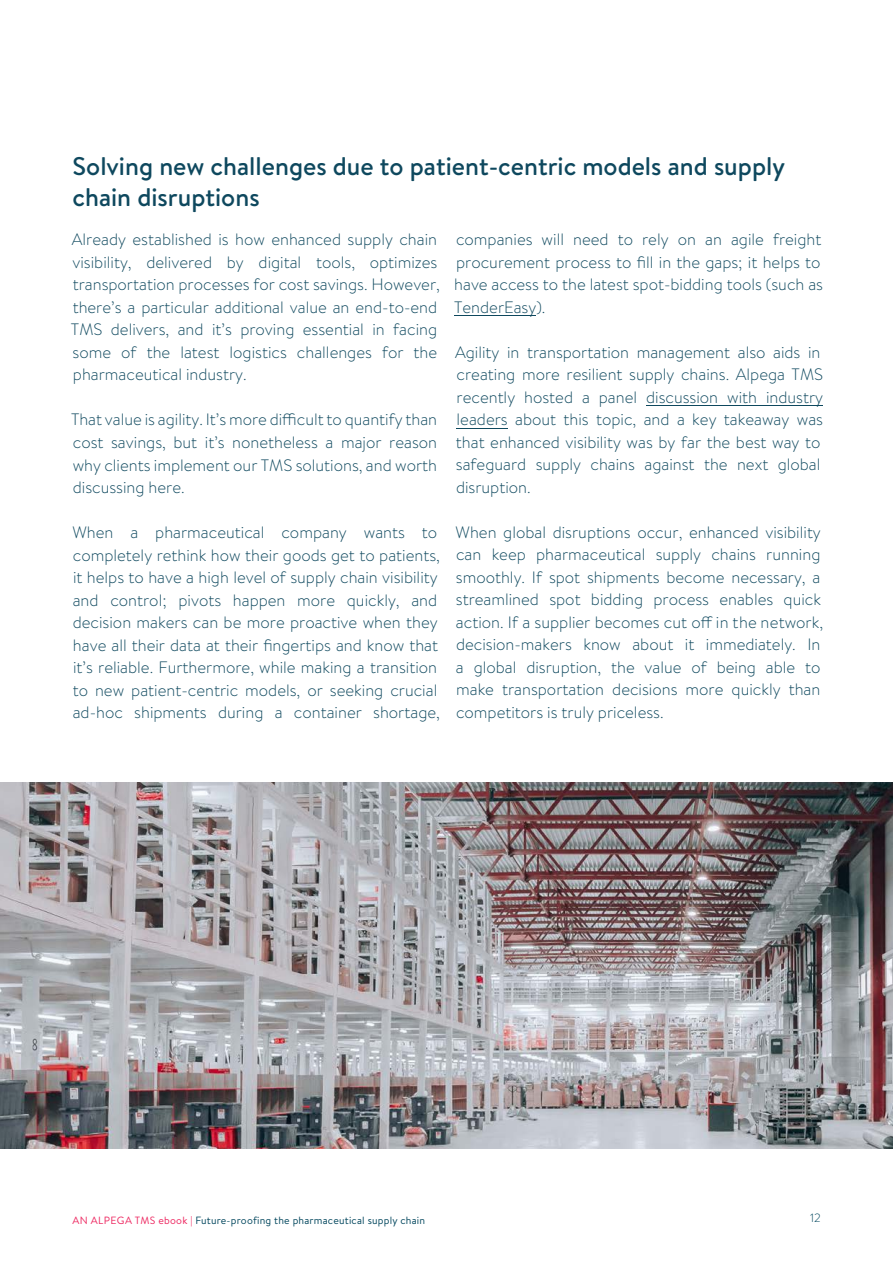
<style>
.page{position:relative;width:893px;height:1263px;background:#fff}
.page>*{position:absolute;margin:0;border:0;box-sizing:border-box;transform-origin:0 0}
.t1{font:500 25.5px/30.6px "Brandon Text";color:#0e485e}
.t2{font:300 16.5px/22.5px "Brandon Text";color:#0e485e}
.t3{font:300 12px "Brandon Text";color:#02475e}
.t4{font:10.5px "Brandon Text";letter-spacing:.02em;color:#03475e}
.s1{color:#ed2760}
</style>
<div class="page">
<img style="left:0;top:782px;width:893px;height:366px">
<hr style="left:455px;top:315px;width:81px;height:1px;background:#0e485e">
<hr style="left:646px;top:405px;width:177px;height:1px;background:#0e485e">
<hr style="left:457px;top:428px;width:51px;height:1px;background:#0e485e">
<p class="t1" style="left:72px;top:151px;width:714px">Solving new challenges due to patient-centric models and supply chain disruptions</p>
<p class="t2" style="left:71px;top:228px;width:370px">Already established is how enhanced supply chain visibility, delivered by digital tools, optimizes transportation processes for cost savings. However, there’s a particular additional value an end-to-end TMS delivers, and it’s proving essential in facing some of the latest logistics challenges for the pharmaceutical industry.</p>
<p class="t2" style="left:71px;top:408px;width:368px;text-align:justify">That value is agility. It’s more difficult to quantify than cost savings, but it’s nonetheless a major reason why clients implement our TMS solutions, and worth discussing here.</p>
<p class="t2" style="left:72px;top:520px;width:369px">When a pharmaceutical company wants to completely rethink how their goods get to patients, it helps to have a high level of supply chain visibility and control; pivots happen more quickly, and decision makers can be more proactive when they have all their data at their fingertips and know that it’s reliable. Furthermore, while making a transition to new patient-centric models, or seeking crucial ad-hoc shipments during a container shortage,</p>
<p class="t2" style="left:454px;top:228px;width:370px">companies will need to rely on an agile freight procurement process to fill in the gaps; it helps to have access to the latest spot-bidding tools (such as TenderEasy).</p>
<p class="t2" style="left:455px;top:340px;width:369px">Agility in transportation management also aids in creating more resilient supply chains. Alpega TMS recently hosted a panel discussion with industry leaders about this topic, and a key takeaway was that enhanced visibility was by far the best way to safeguard supply chains against the next global disruption.</p>
<p class="t2" style="left:456px;top:520px;width:369px">When global disruptions occur, enhanced visibility can keep pharmaceutical supply chains running smoothly. If spot shipments become necessary, a streamlined spot bidding process enables quick action. If a supplier becomes cut off in the network, decision-makers know about it immediately. In a global disruption, the value of being able to make transportation decisions more quickly than competitors is truly priceless.</p>
<p class="t4" style="left:72px;top:1213px;width:354px"><span class="s1">AN ALPEGA TMS ebook |</span> Future-proofing the pharmaceutical supply chain</p>
<p class="t3" style="left:810px;top:1210px;width:12px">12</p>
</div>
